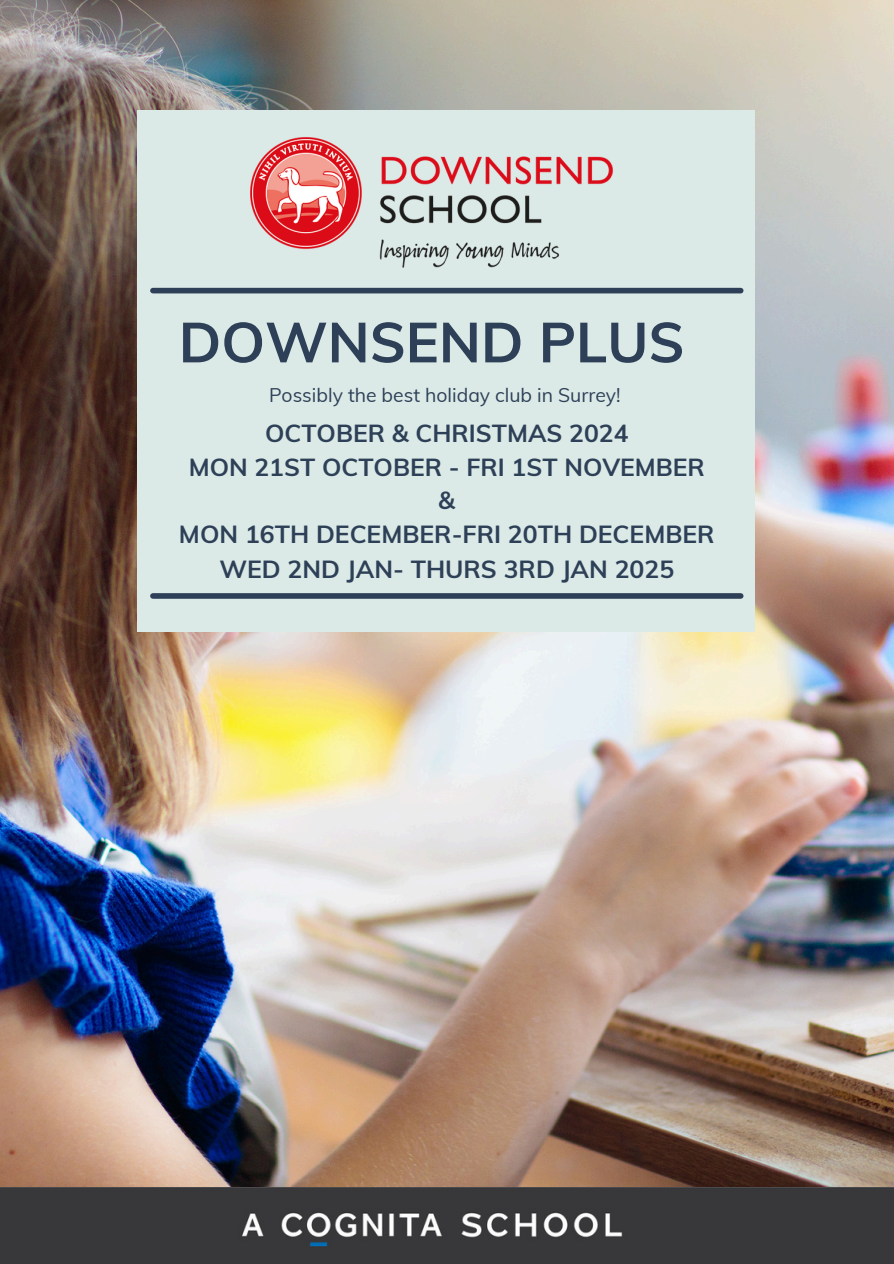
<style>
.page{position:relative;width:894px;height:1264px;background:#fff}
.page>*{position:absolute;margin:0;border:0;box-sizing:border-box;transform-origin:0 0}
.t1{font:700 55.8px "Muli";color:#2e4057}
.t2{font:700 24.75px/34.7px "Muli";color:#2e4057;text-align:center}
.t3{font:700 24.6px/33.6px "Muli";color:#2e4057;text-align:center}
.t4{font:19.35px "Muli";color:#2e4057}
</style>
<div class="page">
<img style="left:0;top:0;width:893px;height:1187px">
<div style="left:137px;top:110px;width:618px;height:521px;background:#dceae7"></div>
<div style="left:153px;top:288px;width:587px;height:5px;background:#2e4057"></div>
<img style="left:250px;top:137px;width:363px;height:131px">
<div style="left:153px;top:593px;width:587px;height:5px;background:#2e4057"></div>
<img style="left:0;top:1187px;width:893px;height:76px">
<p class="t1" style="left:179px;top:306px;width:507px">DOWNSEND PLUS</p>
<h2 class="t4" style="left:269px;top:383px;width:353px">Possibly the best holiday club in Surrey!</h2>
<p class="t3" style="left:189px;top:416px;width:517px">OCTOBER &amp; CHRISTMAS 2024<br>MON 21ST OCTOBER - FRI 1ST NOVEMBER &amp;</p>
<p class="t2" style="left:179px;top:516px;width:537px">MON 16TH DECEMBER-FRI 20TH DECEMBER<br>WED 2ND JAN- THURS 3RD JAN 2025</p>
</div>
